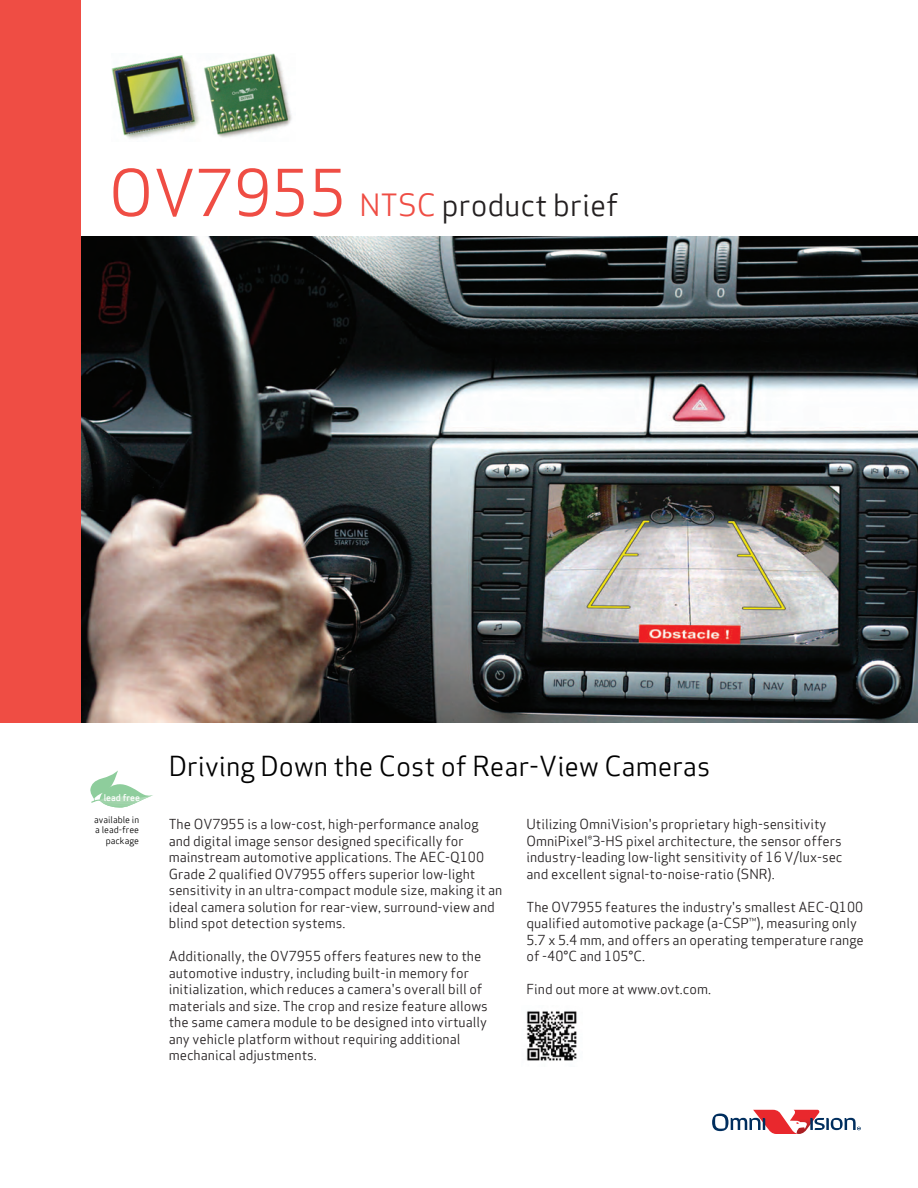
<style>
.page{position:relative;width:918px;height:1188px;background:#fff}
.page>*{position:absolute;margin:0;border:0;box-sizing:border-box;transform-origin:0 0}
.t1{font:30px "Apex Sans Book T";color:#231f20}
.t2{font:27px "Apex Sans Book T";color:#000}
.t3{font:13.5px/16.5px "Apex Sans Book T";color:#231f20}
.t4{font:9.15px "Apex Sans Medium T";color:#fff}
.t5{font:9px/10.5px "Apex Sans Book T";color:#000;text-align:right}
.s1{font-size:63px;color:#ef4d44}
.s2{color:#ef4d44}
</style>
<div class="page">
<img style="left:81px;top:236px;width:837px;height:486px">
<img style="left:112px;top:54px;width:180px;height:85px">
<svg style="left:90px;top:770px;width:63px;height:38px"></svg>
<div style="left:0;top:0;width:81px;height:722px;background:#ef4d44"></div>
<svg style="left:712px;top:1110px;width:149px;height:24px"></svg>
<img style="left:526px;top:1011px;width:51px;height:50px">
<h1 class="t1" style="left:109px;top:186px;width:511px"><span class="s1">OV7955</span> <span class="s2">NTSC</span> product brief</h1>
<h2 class="t2" style="left:169px;top:749px;width:543px">Driving Down the Cost of Rear-View Cameras</h2>
<p class="t4" style="left:104px;top:792px;width:38px">lead free</p>
<p class="t5" style="left:94px;top:814px;width:46px">available in a lead-free package</p>
<p class="t3" style="left:169px;top:816px;width:335px">The OV7955 is a low-cost, high-performance analog and digital image sensor designed specifically for mainstream automotive applications. The AEC-Q100<br>Grade 2 qualified OV7955 offers superior low-light sensitivity in an ultra-compact module size, making it an ideal camera solution for rear-view, surround-view and blind spot detection systems.</p>
<p class="t3" style="left:169px;top:948px;width:321px">Additionally, the OV7955 offers features new to the automotive industry, including built-in memory for initialization, which reduces a camera's overall bill of materials and size. The crop and resize feature allows the same camera module to be designed into virtually any vehicle platform without requiring additional mechanical adjustments.</p>
<p class="t3" style="left:526px;top:816px;width:318px">Utilizing OmniVision's proprietary high-sensitivity OmniPixel®3-HS pixel architecture, the sensor offers industry-leading low-light sensitivity of 16 V/lux-sec and excellent signal-to-noise-ratio (SNR).</p>
<p class="t3" style="left:526px;top:898px;width:339px">The OV7955 features the industry's smallest AEC-Q100 qualified automotive package (a-CSP™), measuring only 5.7 x 5.4 mm, and offers an operating temperature range of -40°C and 105°C.</p>
<p class="t3" style="left:526px;top:981px;width:186px">Find out more at www.ovt.com.</p>
</div>
